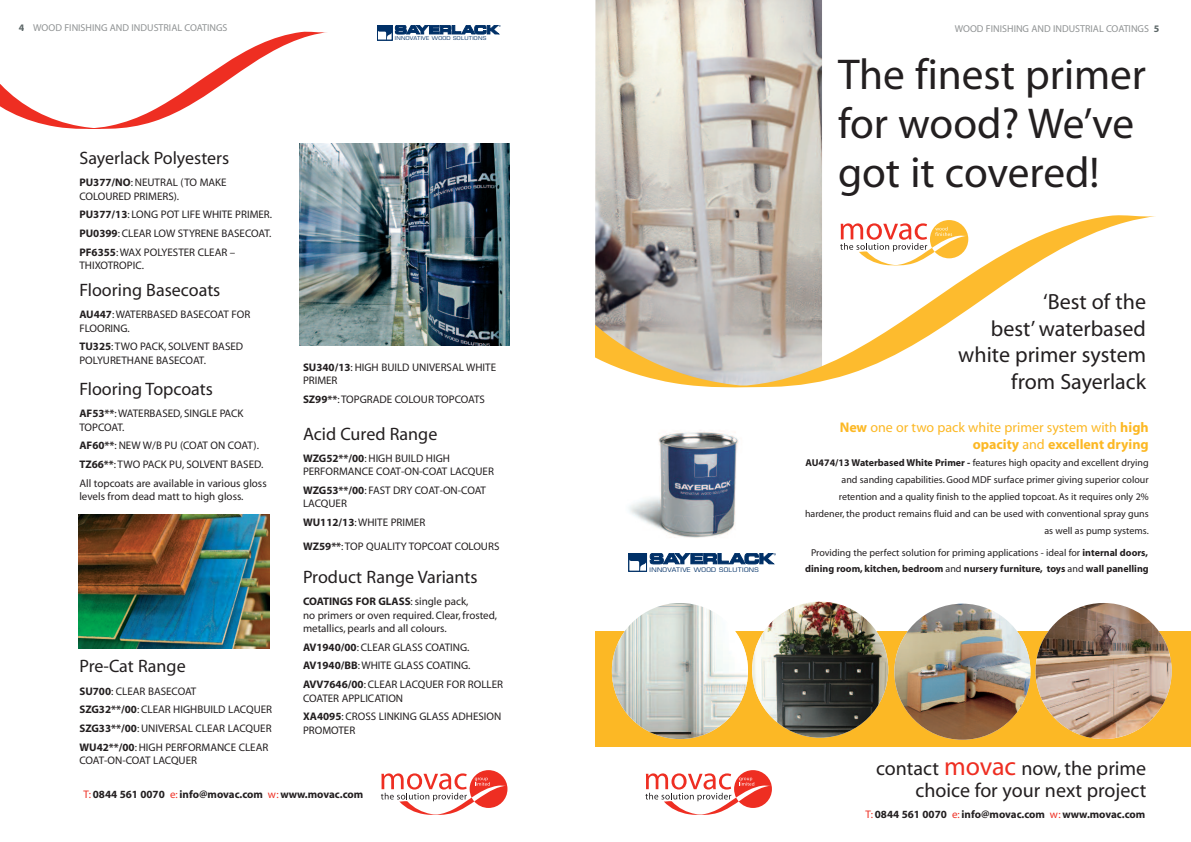
<style>
.page{position:relative;width:1191px;height:842px;background:#fff}
.page>*{position:absolute;margin:0;border:0;box-sizing:border-box;transform-origin:0 0}
.t1{font:43.3px/49px "Myriad";color:#231f20}
.t2{font:22px/26.4px "Myriad";color:#231f20;text-align:right}
.t3{font:20px/22px "Myriad";color:#231f20;text-align:right}
.t4{font:18px "Myriad";color:#231f20}
.t5{font:14px/17px "Myriad";color:#fcb825;text-align:right}
.t6{font:11px/18.9px "Myriad";color:#231f20}
.t7{font:700 11px "Myriad";color:#231f20}
.t8{font:11px "Myriad";letter-spacing:-.02em;color:#231f20}
.t9{font:10px/17px "Myriad";color:#231f20;text-align:right}
.t10{font:700 10px/16px "Myriad";color:#231f20;text-align:center}
.t11{font:10px "Myriad";color:#909394}
.t12{font:6.1px "Eurostile";letter-spacing:.05em;color:#003067;scale:1.1 1}
.t13{font:5.1px "Eurostile";letter-spacing:.05em;color:#003067;scale:1.1 1}
.s1{font-weight:700;color:#5c6667}
.s2{font-weight:700}
.s3{font-weight:400;color:#ee2e22}
.s4{font-weight:400}
.s5{font-size:26px;color:#ee2e22}
</style>
<div class="page">
<svg style="left:0;top:32px;width:327px;height:97px"></svg>
<svg style="left:377px;top:25px;width:123px;height:15px"></svg>
<img style="left:78px;top:515px;width:191px;height:134px">
<img style="left:300px;top:143px;width:209px;height:202px">
<svg style="left:381px;top:770px;width:126px;height:45px"></svg>
<img style="left:595px;top:0;width:227px;height:215px">
<svg style="left:645px;top:770px;width:127px;height:45px"></svg>
<svg style="left:595px;top:215px;width:560px;height:173px"></svg>
<div style="left:595px;top:631px;width:596px;height:115px;background:#fcb825"></div>
<img style="left:1035px;top:603px;width:136px;height:136px;border-radius:50%">
<img style="left:629px;top:430px;width:110px;height:108px">
<svg style="left:628px;top:553px;width:148px;height:18px"></svg>
<img style="left:612px;top:603px;width:136px;height:136px;border-radius:50%">
<img style="left:894px;top:604px;width:136px;height:136px;border-radius:50%">
<img style="left:752px;top:602px;width:136px;height:136px;border-radius:50%">
<svg style="left:840px;top:220px;width:128px;height:45px"></svg>
<p class="t11" style="left:19px;top:24px;width:210px"><span class="s1">4</span> WOOD FINISHING AND INDUSTRIAL COATINGS</p>
<p class="t11" style="left:954px;top:25px;width:206px">WOOD FINISHING AND INDUSTRIAL COATINGS <span class="s1">5</span></p>
<p class="t13" style="left:395px;top:37px;width:84px">INNOVATIVE WOOD SOLUTIONS</p>
<h3 class="t4" style="left:79px;top:151px;width:151px">Sayerlack Polyesters</h3>
<p class="t6" style="left:79px;top:177px;width:149px;line-height:13.2px"><span class="s2">PU377/NO</span>: NEUTRAL (TO MAKE<br>COLOURED PRIMERS).</p>
<p class="t6" style="left:79px;top:206px;width:194px;text-align:justify"><span class="s2">PU377/13</span>: LONG POT LIFE WHITE PRIMER.<br><span class="s2">PU0399</span>: CLEAR LOW STYRENE BASECOAT.<br><span class="s2">PF6355</span>:WAX POLYESTER CLEAR –</p>
<p class="t6" style="left:79px;top:257px;width:66px">THIXOTROPIC.</p>
<h3 class="t4" style="left:79px;top:283px;width:142px">Flooring Basecoats</h3>
<p class="t6" style="left:79px;top:309px;width:172px;line-height:13.2px"><span class="s2">AU447</span>:WATERBASED BASECOAT FOR<br>FLOORING.</p>
<p class="t6" style="left:79px;top:341px;width:165px;line-height:13.2px"><span class="s2">TU325</span>: TWO PACK, SOLVENT BASED<br>POLYURETHANE BASECOAT.</p>
<h3 class="t4" style="left:79px;top:382px;width:135px">Flooring Topcoats</h3>
<p class="t6" style="left:79px;top:408px;width:166px;line-height:13.2px"><span class="s2">AF53**</span>:WATERBASED, SINGLE PACK<br>TOPCOAT.</p>
<p class="t6" style="left:79px;top:437px;width:189px"><span class="s2">AF60**</span>: NEW W/B PU (COAT ON COAT).<br><span class="s2">TZ66**</span>: TWO PACK PU, SOLVENT BASED.<br>All topcoats are available in various gloss</p>
<p class="t6" style="left:79px;top:488px;width:166px">levels from dead matt to high gloss.</p>
<p class="t6" style="left:303px;top:361px;width:195px;line-height:13.2px"><span class="s2">SU340/13</span>: HIGH BUILD UNIVERSAL WHITE<br>PRIMER</p>
<p class="t6" style="left:303px;top:391px;width:183px"><span class="s2">SZ99**</span>: TOPGRADE COLOUR TOPCOATS</p>
<h3 class="t4" style="left:303px;top:427px;width:136px">Acid Cured Range</h3>
<p class="t6" style="left:303px;top:453px;width:192px;line-height:13.2px"><span class="s2">WZG52**/00</span>: HIGH BUILD HIGH<br>PERFORMANCE COAT-ON-COAT LACQUER</p>
<p class="t6" style="left:303px;top:485px;width:185px;line-height:13.2px"><span class="s2">WZG53**/00</span>: FAST DRY COAT-ON-COAT<br>LACQUER</p>
<p class="t6" style="left:303px;top:512px;width:198px;line-height:23.8px"><span class="s2">WU112/13</span>:WHITE PRIMER<br><span class="s2">WZ59**</span>: TOP QUALITY TOPCOAT COLOURS</p>
<h3 class="t4" style="left:303px;top:570px;width:176px">Product Range Variants</h3>
<p class="t6" style="left:303px;top:596px;width:195px;line-height:13.2px"><span class="s2">COATINGS FOR GLASS</span>: single pack,<br>no primers or oven required. Clear, frosted, metallics, pearls and all colours.</p>
<p class="t6" style="left:303px;top:638px;width:202px"><span class="s2">AV1940/00</span>: CLEAR GLASS COATING.<br><span class="s2">AV1940/BB</span>:WHITE GLASS COATING.<br><span class="s2">AVV7646/00</span>: CLEAR LACQUER FOR ROLLER</p>
<p class="t6" style="left:303px;top:689px;width:200px">COATER APPLICATION<br><span class="s2">XA4095</span>: CROSS LINKING GLASS ADHESION</p>
<p class="t6" style="left:303px;top:721px;width:54px">PROMOTER</p>
<h3 class="t4" style="left:79px;top:659px;width:108px">Pre-Cat Range</h3>
<p class="t6" style="left:79px;top:682px;width:194px"><span class="s2">SU700</span>: CLEAR BASECOAT<br><span class="s2">SZG32**/00</span>: CLEAR HIGHBUILD LACQUER <span class="s2">SZG33**/00</span>: UNIVERSAL CLEAR LACQUER <span class="s2">WU42**/00</span>: HIGH PERFORMANCE CLEAR</p>
<p class="t8" style="left:79px;top:756px;width:119px">COAT-ON-COAT LACQUER</p>
<p class="t7" style="left:84px;top:790px;width:281px"><span class="s3">T:</span> 0844 561 0070 <span class="s3">e:</span> info@movac.com <span class="s3">w:</span> www.movac.com</p>
<p class="t12" style="left:649px;top:567px;width:101px">INNOVATIVE WOOD SOLUTIONS</p>
<h1 class="t1" style="left:838px;top:53px;width:310px">The finest primer for wood? We’ve got it covered!</h1>
<h2 class="t2" style="left:958px;top:291px;width:189px">‘Best of the best’waterbased white primer system from Sayerlack</h2>
<p class="t5" style="left:839px;top:420px;width:310px"><span class="s2">New</span> one or two pack white primer system with <span class="s2">high opacity</span> and <span class="s2">excellent drying</span></p>
<p class="t9" style="left:805px;top:455px;width:345px"><span class="s2">AU474/13 Waterbased White Primer -</span> features high opacity and excellent drying and sanding capabilities. Good MDF surface primer giving superior colour retention and a quality finish to the applied topcoat. As it requires only 2% hardener, the product remains fluid and can be used with conventional spray guns as well as pump systems.</p>
<p class="t10" style="left:805px;top:546px;width:345px"><span class="s4">Providing the perfect solution for priming applications - ideal for</span> internal doors, dining room, kitchen, bedroom <span class="s4">and</span> nursery furniture, toys <span class="s4">and</span> wall panelling</p>
<h3 class="t3" style="left:876px;top:759px;width:272px">contact <span class="s5">movac</span> now, the prime choice for your next project</h3>
<p class="t7" style="left:865px;top:811px;width:281px"><span class="s3">T:</span> 0844 561 0070 <span class="s3">e:</span> info@movac.com <span class="s3">w:</span> www.movac.com</p>
</div>
